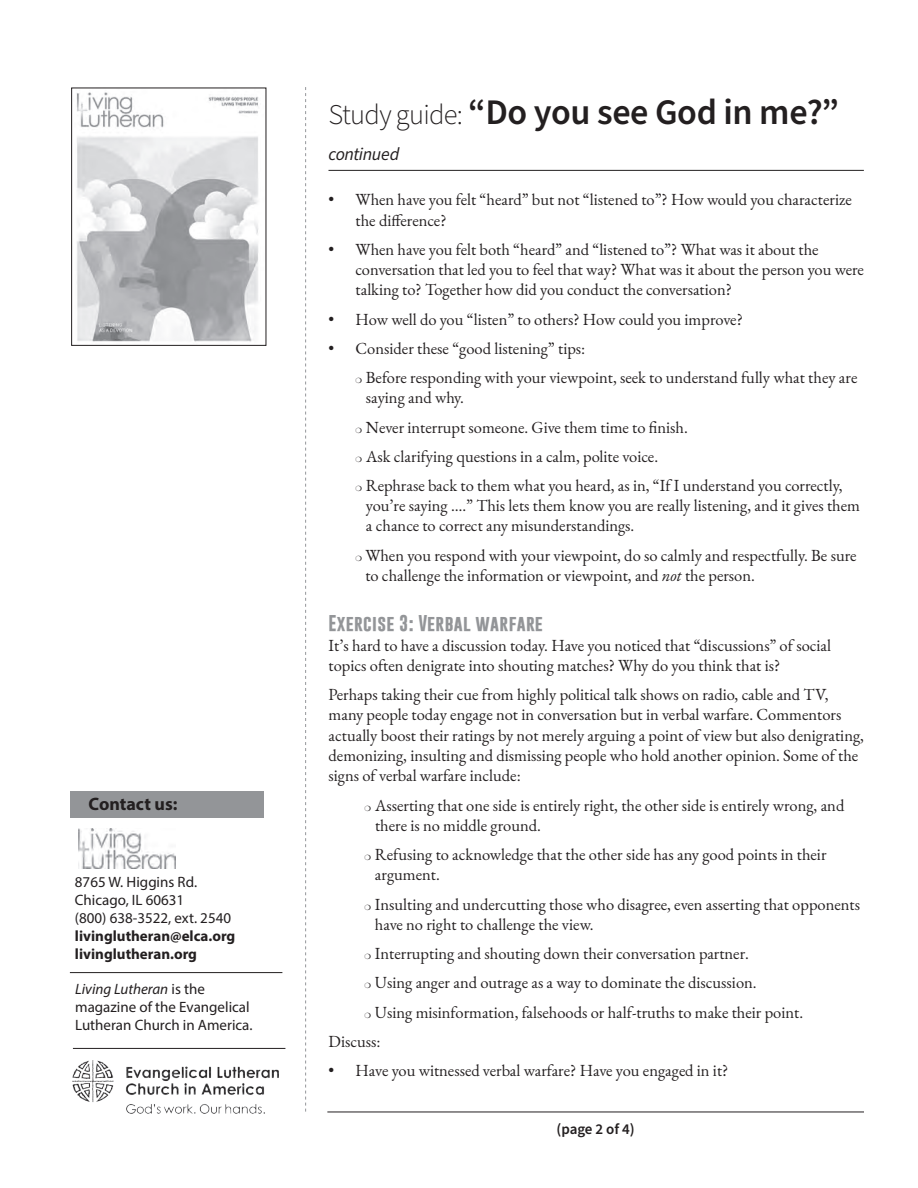
<style>
.page{position:relative;width:918px;height:1188px;background:#fff}
.page>*{position:absolute;margin:0;border:0;box-sizing:border-box;transform-origin:0 0}
.t1{font:600 36px "Source Sans Pro";letter-spacing:-.01em;color:#231f20}
.t2{font:700 18px "Myriad Pro";color:#231f20}
.t3{font:italic 18px "Source Sans Pro";letter-spacing:-.025em;color:#231f20}
.t4{font:16.5px/20.2px "EB Garamond";color:#231f20}
.t5{font:700 16.5px "Gobold";letter-spacing:.02em;color:#939598}
.t6{font:15px/18px "Myriad Pro";color:#231f20}
.t7{font:700 15px/18px "Myriad Pro";color:#231f20}
.t8{font:600 15px "Source Sans Pro";letter-spacing:-.01em;color:#231f20}
.s1{font-style:italic}
.s2{font-weight:300;font-size:28.5px}
</style>
<div class="page">
<hr style="left:327px;top:1112px;width:537px;height:1px;background:#231f20">
<svg style="left:305px;top:87px;width:1px;height:1025px"></svg>
<hr style="left:328px;top:170px;width:536px;height:1px;background:#231f20">
<img style="left:76px;top:92px;width:182px;height:250px">
<div style="left:71px;top:88px;width:195px;height:258px;border:1px solid #231f20"></div>
<div style="left:71px;top:791px;width:193px;height:27px;background:#939598"></div>
<img style="left:72px;top:1060px;width:206px;height:54px">
<hr style="left:73px;top:1048px;width:212px;height:1px;background:#231f20">
<hr style="left:70px;top:972px;width:212px;height:1px;background:#231f20">
<img style="left:78px;top:829px;width:98px;height:39px">
<p class="t2" style="left:89px;top:792px;width:90px">Contact us:</p>
<p class="t6" style="left:75px;top:873px;width:158px">8765 W. Higgins Rd.<br>Chicago, IL 60631<br>(800) 638-3522, ext. 2540</p>
<p class="t7" style="left:75px;top:927px;width:162px">livinglutheran@elca.org livinglutheran.org</p>
<p class="t6" style="left:75px;top:980px;width:179px"><span class="s1">Living Lutheran</span> is the magazine of the Evangelical<br>Lutheran Church in America.</p>
<h1 class="t1" style="left:329px;top:88px;width:512px"><span class="s2">Study guide:</span> “Do you see God in me?”</h1>
<p class="t3" style="left:329px;top:142px;width:72px">continued</p>
<p class="t4" style="left:356px;top:190px;width:498px;text-indent:-27px">• When have you felt “heard” but not “listened to”? How would you characterize the difference?</p>
<p class="t4" style="left:356px;top:239px;width:510px;text-indent:-27px">• When have you felt both “heard” and “listened to”? What was it about the conversation that led you to feel that way? What was it about the person you were talking to? Together how did you conduct the conversation?</p>
<p class="t4" style="left:329px;top:309px;width:416px">• How well do you “listen” to others? How could you improve?</p>
<p class="t4" style="left:356px;top:334px;width:503px;line-height:29.2px;text-indent:-27px">• Consider these “good listening” tips:<br>❍ Before responding with your viewpoint, seek to understand fully what they are</p>
<p class="t4" style="left:356px;top:383px;width:488px;line-height:29.2px;text-indent:10px">saying and why.<br>❍ Never interrupt someone. Give them time to finish.<br>❍ Ask clarifying questions in a calm, polite voice.<br>❍ Rephrase back to them what you heard, as in, “If I understand you correctly,</p>
<p class="t4" style="left:366px;top:496px;width:496px">you’re saying ….” This lets them know you are really listening, and it gives them a chance to correct any misunderstandings.</p>
<p class="t4" style="left:365px;top:545px;width:493px;text-indent:-10px">❍ When you respond with your viewpoint, do so calmly and respectfully. Be sure to challenge the information or viewpoint, and <span class="s1">not</span> the person.</p>
<p class="t5" style="left:329px;top:612px;width:216px">Exercise 3: Verbal warfare</p>
<p class="t4" style="left:329px;top:635px;width:504px">It’s hard to have a discussion today. Have you noticed that “discussions” of social topics often denigrate into shouting matches? Why do you think that is?</p>
<p class="t4" style="left:329px;top:685px;width:537px">Perhaps taking their cue from highly political talk shows on radio, cable and TV, many people today engage not in conversation but in verbal warfare. Commentors actually boost their ratings by not merely arguing a point of view but also denigrating, demonizing, insulting and dismissing people who hold another opinion. Some of the signs of verbal warfare include:</p>
<p class="t4" style="left:375px;top:795px;width:471px;text-indent:-11px">❍ Asserting that one side is entirely right, the other side is entirely wrong, and there is no middle ground.</p>
<p class="t4" style="left:375px;top:844px;width:453px;text-indent:-10px">❍ Refusing to acknowledge that the other side has any good points in their argument.</p>
<p class="t4" style="left:375px;top:894px;width:487px;text-indent:-10px">❍ Insulting and undercutting those who disagree, even asserting that opponents have no right to challenge the view.</p>
<p class="t4" style="left:365px;top:943px;width:386px">❍ Interrupting and shouting down their conversation partner.</p>
<p class="t4" style="left:365px;top:973px;width:394px">❍ Using anger and outrage as a way to dominate the discussion.</p>
<p class="t4" style="left:365px;top:1002px;width:440px">❍ Using misinformation, falsehoods or half-truths to make their point.</p>
<p class="t4" style="left:329px;top:1031px;width:53px">Discuss:</p>
<p class="t4" style="left:329px;top:1060px;width:401px">• Have you witnessed verbal warfare? Have you engaged in it?</p>
<p class="t8" style="left:556px;top:1119px;width:80px">(page 2 of 4)</p>
</div>
